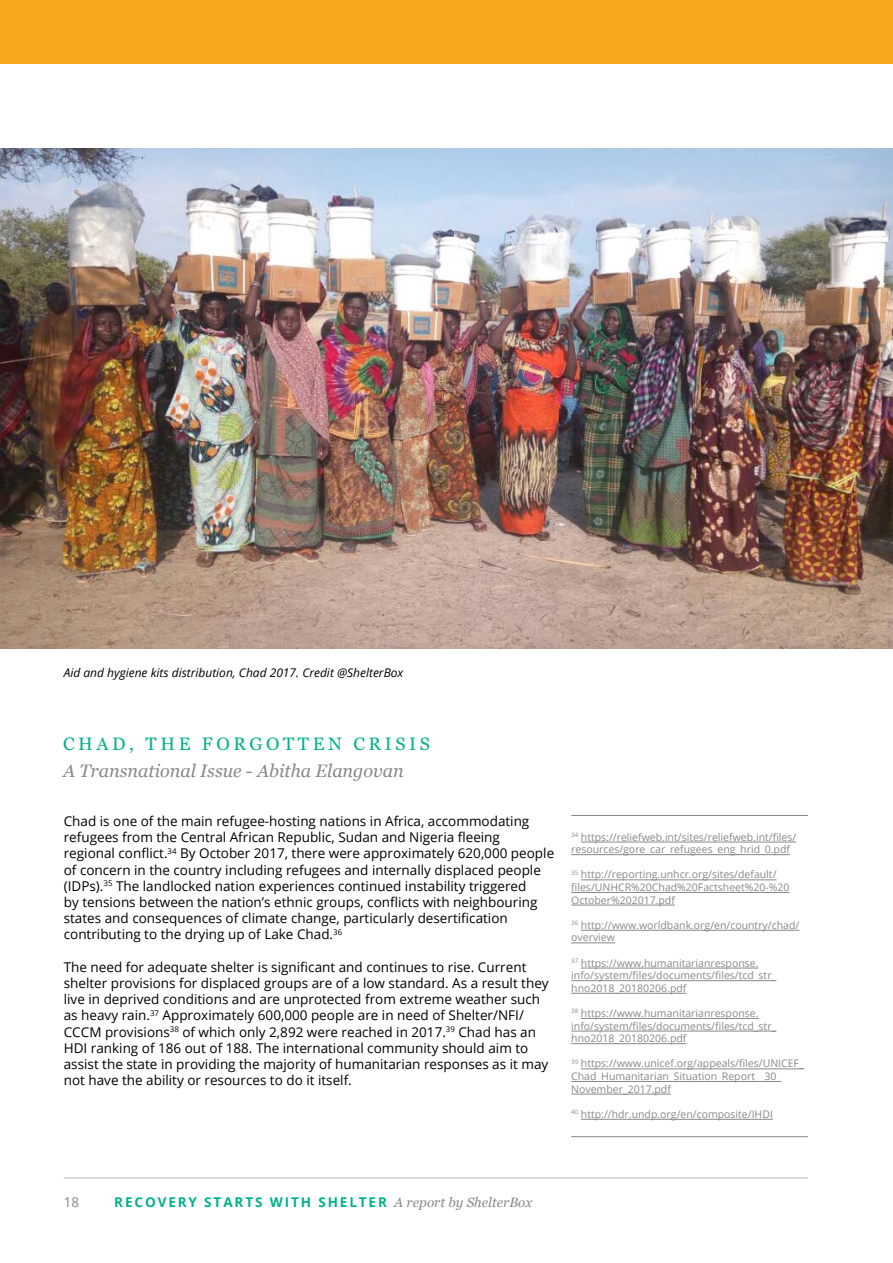
<style>
.page{position:relative;width:893px;height:1263px;background:#fff}
.page>*{position:absolute;margin:0;border:0;box-sizing:border-box;transform-origin:0 0}
.t1{font:italic 18px "Georgia";color:#8a8888}
.t2{font:18px "Georgia";letter-spacing:.2em;color:#00b18d}
.t3{font:13.5px/16.2px "Open Sans";color:#000}
.t4{font:700 13.5px "Open Sans";letter-spacing:.14em;color:#00b18d}
.t5{font:13.5px "Open Sans";color:#8a8888}
.t6{font:italic 12px "Open Sans";color:#000}
.t7{font:10.5px/12.6px "Open Sans";color:#8a8888}
.s1{font-family:"Georgia";font-weight:400;font-style:italic;color:#8a8888}
</style>
<div class="page">
<hr style="left:64px;top:1178px;width:744px;height:1px;background:#b3b4b4">
<div style="left:0;top:0;width:893px;height:64px;background:#f5a81d"></div>
<img style="left:0;top:149px;width:893px;height:499px">
<hr style="left:581px;top:842px;width:215px;height:1px;background:#8a8888">
<hr style="left:571px;top:854px;width:219px;height:1px;background:#8a8888">
<hr style="left:581px;top:879px;width:195px;height:1px;background:#8a8888">
<hr style="left:571px;top:892px;width:218px;height:1px;background:#8a8888">
<hr style="left:571px;top:905px;width:104px;height:1px;background:#8a8888">
<hr style="left:581px;top:930px;width:218px;height:1px;background:#8a8888">
<hr style="left:571px;top:942px;width:44px;height:1px;background:#8a8888">
<hr style="left:581px;top:968px;width:177px;height:1px;background:#8a8888">
<hr style="left:571px;top:980px;width:205px;height:1px;background:#8a8888">
<hr style="left:571px;top:993px;width:115px;height:1px;background:#8a8888">
<hr style="left:581px;top:1018px;width:177px;height:1px;background:#8a8888">
<hr style="left:571px;top:1031px;width:205px;height:1px;background:#8a8888">
<hr style="left:571px;top:1043px;width:115px;height:1px;background:#8a8888">
<hr style="left:581px;top:1068px;width:223px;height:1px;background:#8a8888">
<hr style="left:571px;top:1081px;width:210px;height:1px;background:#8a8888">
<hr style="left:571px;top:1094px;width:100px;height:1px;background:#8a8888">
<hr style="left:581px;top:1119px;width:192px;height:1px;background:#8a8888">
<hr style="left:571px;top:1136px;width:237px;height:1px;background:#8a8888">
<hr style="left:571px;top:815px;width:237px;height:1px;background:#8a8888">
<p class="t6" style="left:64px;top:664px;width:341px">Aid and hygiene kits distribution, Chad 2017. Credit @ShelterBox</p>
<h1 class="t2" style="left:63px;top:731px;width:368px">CHAD, THE FORGOTTEN CRISIS</h1>
<h1 class="t1" style="left:63px;top:758px;width:342px">A Transnational Issue - Abitha Elangovan</h1>
<p class="t3" style="left:64px;top:813px;width:492px">Chad is one of the main refugee-hosting nations in Africa, accommodating refugees from the Central African Republic, Sudan and Nigeria fleeing regional conflict.<sup>34</sup> By October 2017, there were approximately 620,000 people of concern in the country including refugees and internally displaced people (IDPs).<sup>35</sup> The landlocked nation experiences continued instability triggered<br>by tensions between the nation’s ethnic groups, conflicts with neighbouring states and consequences of climate change, particularly desertification contributing to the drying up of Lake Chad.<sup>36</sup></p>
<p class="t3" style="left:64px;top:958px;width:486px">The need for adequate shelter is significant and continues to rise. Current shelter provisions for displaced groups are of a low standard. As a result they live in deprived conditions and are unprotected from extreme weather such as heavy rain.<sup>37</sup> Approximately 600,000 people are in need of Shelter/NFI/ CCCM provisions<sup>38</sup> of which only 2,892 were reached in 2017.<sup>39</sup> Chad has an HDI ranking of 186 out of 188. The international community should aim to assist the state in providing the majority of humanitarian responses as it may not have the ability or resources to do it itself.</p>
<p class="t7" style="left:571px;top:830px;width:227px"><sup>34</sup> https://reliefweb.int/sites/reliefweb.int/files/ resources/gore_car_refugees_eng_hrid_0.pdf</p>
<p class="t7" style="left:571px;top:868px;width:220px"><sup>35</sup> http://reporting.unhcr.org/sites/default/ files/UNHCR%20Chad%20Factsheet%20-%20<br>October%202017.pdf</p>
<p class="t7" style="left:571px;top:918px;width:230px"><sup>36</sup> http://www.worldbank.org/en/country/chad/ overview</p>
<p class="t7" style="left:571px;top:956px;width:207px"><sup>37</sup> https://www.humanitarianresponse. info/system/files/documents/files/tcd_str_ hno2018_20180206.pdf</p>
<p class="t7" style="left:571px;top:1006px;width:207px"><sup>38</sup> https://www.humanitarianresponse. info/system/files/documents/files/tcd_str_ hno2018_20180206.pdf</p>
<p class="t7" style="left:571px;top:1057px;width:234px"><sup>39</sup> https://www.unicef.org/appeals/files/UNICEF_<br>Chad_Humanitarian_Situation_Report__30_<br>November_2017.pdf</p>
<p class="t7" style="left:571px;top:1107px;width:203px"><sup>40</sup> http://hdr.undp.org/en/composite/IHDI</p>
<p class="t5" style="left:64px;top:1193px;width:17px">18</p>
<p class="t4" style="left:114px;top:1193px;width:419px">RECOVERY STARTS WITH SHELTER <span class="s1">A report by ShelterBox</span></p>
</div>
